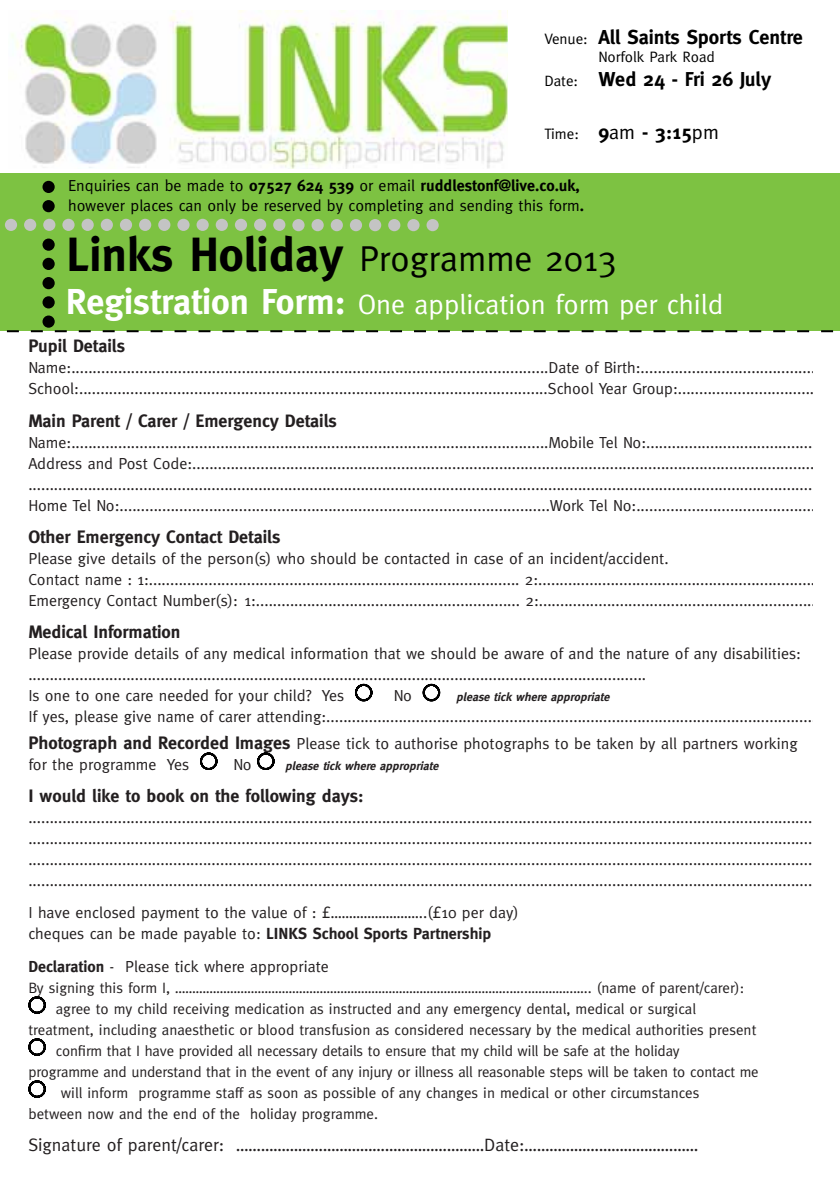
<style>
.page{position:relative;width:840px;height:1191px;background:#fff}
.page>*{position:absolute;margin:0;border:0;box-sizing:border-box;transform-origin:0 0}
.t1{font:36px "Meta";color:#000}
.t2{font:28px "Meta";color:#fff}
.t3{font:700 20.2px "Meta";color:#000}
.t4{font:700 18px "Meta";color:#231f20}
.t5{font:18px "Meta";color:#231f20}
.t6{font:16px/21px "Meta";color:#231f20}
.t7{font:16px/19.2px "Meta";color:#000}
.t8{font:15px "Meta";color:#231f20}
.t9{font:15px "Meta";color:#000}
.t10{font:italic 700 12px "Meta";color:#231f20}
.s1{font-weight:400;font-size:15px}
.s2{font-weight:400}
.s3{font-weight:700}
.s4{font-weight:700;font-size:48px}
.s5{font-weight:700;font-size:36px}
.s6{font-weight:700;font-size:18px}
</style>
<div class="page">
<img style="left:11px;top:11px;width:496px;height:157px">
<div style="left:0;top:173px;width:839px;height:157px;background:#7dc242"></div>
<div style="left:235px;top:219px;width:12px;height:12px;background:#c4c4c4;border-radius:50%"></div>
<div style="left:215px;top:219px;width:13px;height:12px;background:#c4c4c4;border-radius:50%"></div>
<div style="left:196px;top:219px;width:13px;height:12px;background:#c4c4c4;border-radius:50%"></div>
<div style="left:177px;top:219px;width:12px;height:12px;background:#c4c4c4;border-radius:50%"></div>
<div style="left:158px;top:219px;width:12px;height:12px;background:#c4c4c4;border-radius:50%"></div>
<div style="left:139px;top:219px;width:12px;height:12px;background:#c4c4c4;border-radius:50%"></div>
<div style="left:120px;top:219px;width:12px;height:12px;background:#c4c4c4;border-radius:50%"></div>
<div style="left:101px;top:219px;width:12px;height:12px;background:#c4c4c4;border-radius:50%"></div>
<div style="left:81px;top:219px;width:13px;height:12px;background:#c4c4c4;border-radius:50%"></div>
<div style="left:62px;top:219px;width:13px;height:12px;background:#c4c4c4;border-radius:50%"></div>
<div style="left:43px;top:219px;width:12px;height:12px;background:#c4c4c4;border-radius:50%"></div>
<div style="left:24px;top:219px;width:12px;height:12px;background:#c4c4c4;border-radius:50%"></div>
<div style="left:5px;top:219px;width:12px;height:12px;background:#c4c4c4;border-radius:50%"></div>
<div style="left:273px;top:219px;width:12px;height:12px;background:#c4c4c4;border-radius:50%"></div>
<div style="left:254px;top:219px;width:12px;height:12px;background:#c4c4c4;border-radius:50%"></div>
<svg style="left:42px;top:238px;width:13px;height:13px"></svg>
<div style="left:42px;top:258px;width:13px;height:12px;background:#000;border-radius:50%"></div>
<div style="left:42px;top:277px;width:13px;height:12px;background:#000;border-radius:50%"></div>
<div style="left:42px;top:296px;width:13px;height:12px;background:#000;border-radius:50%"></div>
<svg style="left:42px;top:315px;width:13px;height:13px"></svg>
<div style="left:42px;top:181px;width:13px;height:12px;background:#000;border-radius:50%"></div>
<div style="left:42px;top:200px;width:13px;height:12px;background:#000;border-radius:50%"></div>
<div style="left:388px;top:219px;width:12px;height:12px;background:#c4c4c4;border-radius:50%"></div>
<div style="left:369px;top:219px;width:12px;height:12px;background:#c4c4c4;border-radius:50%"></div>
<div style="left:349px;top:219px;width:13px;height:12px;background:#c4c4c4;border-radius:50%"></div>
<div style="left:330px;top:219px;width:13px;height:12px;background:#c4c4c4;border-radius:50%"></div>
<div style="left:311px;top:219px;width:12px;height:12px;background:#c4c4c4;border-radius:50%"></div>
<div style="left:292px;top:219px;width:12px;height:12px;background:#c4c4c4;border-radius:50%"></div>
<div style="left:426px;top:219px;width:12px;height:12px;background:#c4c4c4;border-radius:50%"></div>
<div style="left:407px;top:219px;width:12px;height:12px;background:#c4c4c4;border-radius:50%"></div>
<svg style="left:0;top:330px;width:839px;height:2px"></svg>
<svg style="left:355px;top:683px;width:18px;height:19px"></svg>
<svg style="left:422px;top:683px;width:19px;height:19px"></svg>
<svg style="left:200px;top:752px;width:18px;height:18px"></svg>
<svg style="left:257px;top:752px;width:18px;height:18px"></svg>
<svg style="left:28px;top:996px;width:18px;height:18px"></svg>
<svg style="left:28px;top:1038px;width:18px;height:18px"></svg>
<svg style="left:28px;top:1080px;width:18px;height:18px"></svg>
<p class="t3" style="left:544px;top:25px;width:260px"><span class="s1">Venue:</span> All Saints Sports Centre</p>
<p class="t9" style="left:598px;top:48px;width:118px">Norfolk Park Road</p>
<p class="t3" style="left:544px;top:67px;width:228px"><span class="s1">Date:</span> Wed 24 - Fri 26 July</p>
<p class="t3" style="left:544px;top:120px;width:176px"><span class="s1">Time:</span> 9<span class="s2">am</span> - 3:15<span class="s2">pm</span></p>
<p class="t7" style="left:68px;top:176px;width:517px">Enquiries can be made to <span class="s3">07527 624 539</span> or email <span class="s3">ruddlestonf@live.co.uk, </span>however places can only be reserved by completing and sending this form<span class="s3">.</span></p>
<h1 class="t1" style="left:66px;top:238px;width:552px"><span class="s4">Links Holiday</span> Programme 2013</h1>
<h2 class="t2" style="left:66px;top:288px;width:658px"><span class="s5">Registration Form:</span> One application form per child</h2>
<p class="t4" style="left:28px;top:335px;width:98px">Pupil Details</p>
<p class="t6" style="left:28px;top:357px;width:796px">Name:................................................................................................................Date of Birth:...........................................<br>School:..............................................................................................................School Year Group:..................................</p>
<p class="t4" style="left:28px;top:410px;width:310px">Main Parent / Carer / Emergency Details</p>
<p class="t6" style="left:28px;top:431px;width:795px">Name:................................................................................................................Mobile Tel No:.........................................<br>Address and Post Code:.................................................................................................................................................... ..........................................................................................................................................................................................<br>Home Tel No:.....................................................................................................Work Tel No:...........................................</p>
<p class="t4" style="left:28px;top:526px;width:253px">Other Emergency Contact Details</p>
<p class="t6" style="left:28px;top:547px;width:792px">Please give details of the person(s) who should be contacted in case of an incident/accident.<br>Contact name : 1:....................................................................................... 2:.................................................................<br>Emergency Contact Number(s): 1:.............................................................. 2:..................................................................</p>
<p class="t4" style="left:28px;top:621px;width:154px">Medical Information</p>
<p class="t6" style="left:28px;top:643px;width:773px">Please provide details of any medical information that we should be aware of and the nature of any disabilities: .................................................................................................................................................<br>Is one to one care needed for your child? Yes</p>
<p class="t6" style="left:393px;top:685px;width:20px">No</p>
<p class="t10" style="left:456px;top:690px;width:157px">please tick where appropriate</p>
<p class="t6" style="left:28px;top:703px;width:793px;line-height:26.6px">If yes, please give name of carer attending:....................................................................................................................<br><span class="s6">Photograph and Recorded Images</span> Please tick to authorise photographs to be taken by all partners working</p>
<p class="t6" style="left:28px;top:753px;width:162px">for the programme Yes</p>
<p class="t6" style="left:233px;top:753px;width:20px">No</p>
<p class="t10" style="left:285px;top:759px;width:157px">please tick where appropriate</p>
<p class="t4" style="left:28px;top:785px;width:336px">I would like to book on the following days:</p>
<p class="t6" style="left:28px;top:807px;width:785px;text-align:justify">........................................................................................................................................................................................ ........................................................................................................................................................................................ ........................................................................................................................................................................................ ........................................................................................................................................................................................</p>
<p class="t6" style="left:28px;top:902px;width:491px">I have enclosed payment to the value of : £……………………..(£10 per day) cheques can be made payable to: <span class="s3">LINKS School Sports Partnership</span></p>
<p class="t6" style="left:28px;top:955px;width:302px"><span class="s3">Declaration</span> - Please tick where appropriate</p>
<p class="t8" style="left:28px;top:979px;width:717px">By signing this form I, …………………………………………………………………………………….…..………….….. (name of parent/carer):</p>
<p class="t8" style="left:56px;top:1000px;width:641px">agree to my child receiving medication as instructed and any emergency dental, medical or surgical</p>
<p class="t8" style="left:28px;top:1021px;width:729px">treatment, including anaesthetic or blood transfusion as considered necessary by the medical authorities present</p>
<p class="t8" style="left:56px;top:1042px;width:625px">confirm that I have provided all necessary details to ensure that my child will be safe at the holiday</p>
<p class="t8" style="left:28px;top:1063px;width:731px">programme and understand that in the event of any injury or illness all reasonable steps will be taken to contact me</p>
<p class="t8" style="left:61px;top:1084px;width:639px">will inform programme staff as soon as possible of any changes in medical or other circumstances</p>
<p class="t8" style="left:28px;top:1105px;width:351px">between now and the end of the holiday programme.</p>
<p class="t5" style="left:28px;top:1134px;width:671px">Signature of parent/carer: ……………………………………………………Date:……………………………………</p>
</div>
